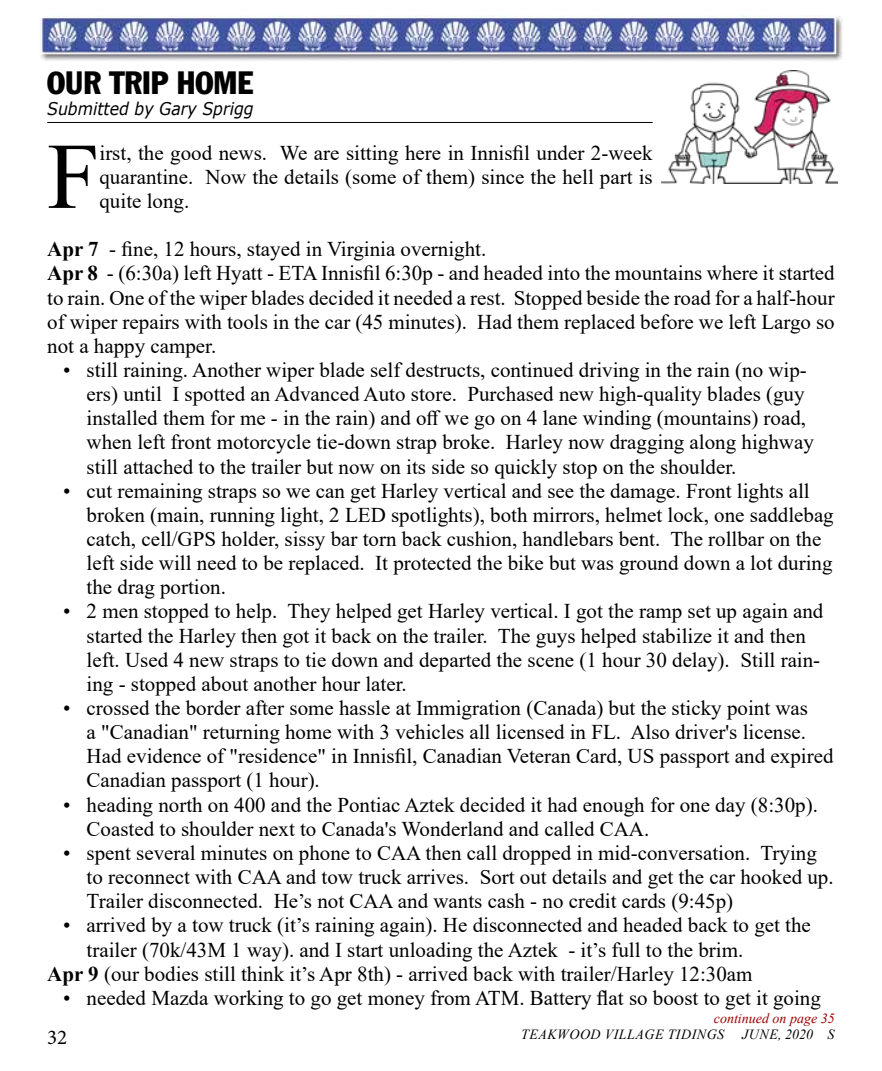
<style>
.page{position:relative;width:882px;height:1071px;background:#fff}
.page>*{position:absolute;margin:0;border:0;box-sizing:border-box;transform-origin:0 0}
.t1{font:93.98px "Times New Roman";color:#000}
.t2{font:31.5px "Franklin Gothic Condensed";color:#000}
.t3{font:21px/24.2px "Times New Roman";color:#000}
.t4{font:21px "Minion Pro";color:#000}
.t5{font:italic 17.5px "Verdana";color:#000;scale:.9 1}
.t6{font:italic 14px "Times New Roman";letter-spacing:.035em;color:#000}
.t7{font:italic 14px "Times New Roman";color:#9e0000}
.t8{font:italic 14px "Times New Roman";letter-spacing:.015em;color:#000}
.s1{font-weight:700}
</style>
<div class="page">
<img style="left:40px;top:15px;width:803px;height:46px">
<hr style="left:47px;top:122px;width:606px;height:1px;background:#000">
<img style="left:662px;top:71px;width:176px;height:113px">
<h2 class="t2" style="left:47px;top:64px;width:207px">OUR TRIP HOME</h2>
<p class="t5" style="left:47px;top:97px;width:231px">Submitted by Gary Sprigg</p>
<h1 class="t1" style="left:47px;top:110px;width:54px">F</h1>
<p class="t3" style="left:99px;top:140px;width:555px;text-align:justify">irst, the good news. We are sitting here in Innisfil under 2-week quarantine. Now the details (some of them) since the hell part is quite long.</p>
<p class="t3" style="left:47px;top:236px;width:789px"><span class="s1">Apr 7</span> - fine, 12 hours, stayed in Virginia overnight.<br><span class="s1">Apr 8</span> - (6:30a) left Hyatt - ETA Innisfil 6:30p - and headed into the mountains where it started to rain. One of the wiper blades decided it needed a rest. Stopped beside the road for a half-hour of wiper repairs with tools in the car (45 minutes). Had them replaced before we left Largo so not a happy camper.</p>
<p class="t3" style="left:87px;top:357px;width:729px;text-indent:-24px">• still raining. Another wiper blade self destructs, continued driving in the rain (no wip&shy;ers) until I spotted an Advanced Auto store. Purchased new high-quality blades (guy installed them for me - in the rain) and off we go on 4 lane winding (mountains) road, when left front motorcycle tie-down strap broke. Harley now dragging along highway still attached to the trailer but now on its side so quickly stop on the shoulder.</p>
<p class="t3" style="left:87px;top:478px;width:749px;text-indent:-24px">• cut remaining straps so we can get Harley vertical and see the damage. Front lights all broken (main, running light, 2 LED spotlights), both mirrors, helmet lock, one saddlebag catch, cell/GPS holder, sissy bar torn back cushion, handlebars bent. The rollbar on the left side will need to be replaced. It protected the bike but was ground down a lot during the drag portion.</p>
<p class="t3" style="left:87px;top:599px;width:738px;text-indent:-24px">• 2 men stopped to help. They helped get Harley vertical. I got the ramp set up again and started the Harley then got it back on the trailer. The guys helped stabilize it and then left. Used 4 new straps to tie down and departed the scene (1 hour 30 delay). Still rain&shy;ing - stopped about another hour later.</p>
<p class="t3" style="left:87px;top:695px;width:748px;text-indent:-24px">• crossed the border after some hassle at Immigration (Canada) but the sticky point was<br>a "Canadian" returning home with 3 vehicles all licensed in FL. Also driver's license.<br>Had evidence of "residence" in Innisfil, Canadian Veteran Card, US passport and expired Canadian passport (1 hour).</p>
<p class="t3" style="left:87px;top:792px;width:733px;text-indent:-24px">• heading north on 400 and the Pontiac Aztek decided it had enough for one day (8:30p).<br>Coasted to shoulder next to Canada's Wonderland and called CAA.</p>
<p class="t3" style="left:87px;top:840px;width:749px;text-indent:-24px">• spent several minutes on phone to CAA then call dropped in mid-conversation. Trying to reconnect with CAA and tow truck arrives. Sort out details and get the car hooked up.<br>Trailer disconnected. He’s not CAA and wants cash - no credit cards (9:45p)</p>
<p class="t3" style="left:63px;top:913px;width:749px">• arrived by a tow truck (it’s raining again). He disconnected and headed back to get the</p>
<p class="t3" style="left:87px;top:937px;width:658px">trailer (70k/43M 1 way). and I start unloading the Aztek - it’s full to the brim.</p>
<p class="t3" style="left:47px;top:961px;width:707px"><span class="s1">Apr 9</span> (our bodies still think it’s Apr 8th) - arrived back with trailer/Harley 12:30am</p>
<p class="t3" style="left:63px;top:985px;width:759px">• needed Mazda working to go get money from ATM. Battery flat so boost to get it going</p>
<p class="t4" style="left:47px;top:1023px;width:22px">32</p>
<p class="t7" style="left:714px;top:1009px;width:122px">continued on page 35</p>
<p class="t6" style="left:521px;top:1024px;width:205px">TEAKWOOD VILLAGE TIDINGS</p>
<p class="t8" style="left:742px;top:1024px;width:94px">JUNE, 2020 S</p>
</div>
